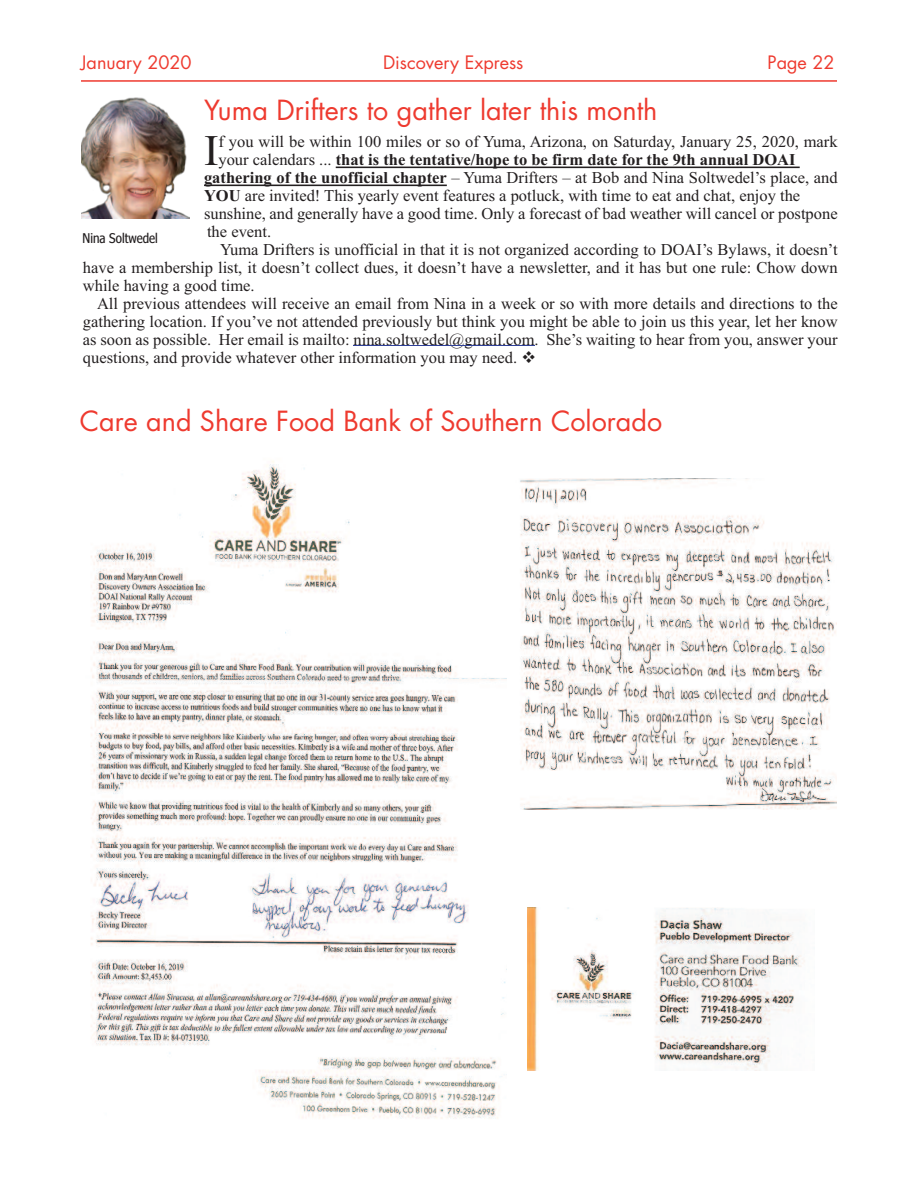
<style>
.page{position:relative;width:918px;height:1188px;background:#fff}
.page>*{position:absolute;margin:0;border:0;box-sizing:border-box;transform-origin:0 0}
.t1{font:43.65px "Times New Roman";color:#231f20}
.t2{font:27px "Futura Std";color:#ee3a2f}
.t3{font:18px "Futura Std";color:#ee3a2f}
.t4{font:16.5px "Times New Roman";color:#231f20}
.t5{font:700 16.5px "Times New Roman";color:#231f20}
.t6{font:13.5px "Nina";color:#231f20}
.s1{font-weight:400}
.s2{font-weight:700}
</style>
<div class="page">
<hr style="left:81px;top:80px;width:756px;height:2px;background:#ee3a2f">
<hr style="left:336px;top:167px;width:464px;height:1px;background:#231f20">
<hr style="left:204px;top:185px;width:243px;height:1px;background:#231f20">
<hr style="left:354px;top:345px;width:181px;height:1px;background:#30419a">
<img style="left:81px;top:97px;width:108px;height:122px">
<img style="left:91px;top:461px;width:415px;height:658px">
<img style="left:520px;top:479px;width:317px;height:331px">
<img style="left:528px;top:908px;width:277px;height:163px">
<p class="t3" style="left:81px;top:54px;width:112px">January 2020</p>
<p class="t3" style="left:383px;top:54px;width:142px">Discovery Express</p>
<p class="t3" style="left:768px;top:54px;width:68px">Page 22</p>
<h2 class="t2" style="left:204px;top:97px;width:455px">Yuma Drifters to gather later this month</h2>
<h1 class="t1" style="left:204px;top:125px;width:16px">I</h1>
<p class="t4" style="left:218px;top:132px;width:621px">f you will be within 100 miles or so of Yuma, Arizona, on Saturday, January 25, 2020, mark</p>
<p class="t5" style="left:218px;top:150px;width:579px"><span class="s1">your calendars ...</span> that is the tentative/hope to be firm date for the 9th annual DOAI</p>
<p class="t4" style="left:204px;top:168px;width:635px"><span class="s2">gathering of the unofficial chapter</span> – Yuma Drifters – at Bob and Nina Soltwedel’s place, and</p>
<p class="t4" style="left:204px;top:186px;width:598px"><span class="s2">YOU</span> are invited! This yearly event features a potluck, with time to eat and chat, enjoy the</p>
<p class="t4" style="left:204px;top:204px;width:635px">sunshine, and generally have a good time. Only a forecast of bad weather will cancel or postpone</p>
<p class="t4" style="left:207px;top:222px;width:66px">the event.</p>
<p class="t4" style="left:220px;top:240px;width:619px">Yuma Drifters is unofficial in that it is not organized according to DOAI’s Bylaws, it doesn’t</p>
<p class="t4" style="left:83px;top:258px;width:756px">have a membership list, it doesn’t collect dues, it doesn’t have a newsletter, and it has but one rule: Chow down</p>
<p class="t4" style="left:83px;top:276px;width:173px">while having a good time.</p>
<p class="t4" style="left:97px;top:294px;width:742px">All previous attendees will receive an email from Nina in a week or so with more details and directions to the</p>
<p class="t4" style="left:83px;top:312px;width:756px">gathering location. If you’ve not attended previously but think you might be able to join us this year, let her know</p>
<p class="t4" style="left:83px;top:330px;width:756px">as soon as possible. Her email is mailto: nina.soltwedel@gmail.com. She’s waiting to hear from you, answer your</p>
<p class="t4" style="left:83px;top:348px;width:455px">questions, and provide whatever other information you may need. ❖</p>
<p class="t6" style="left:83px;top:230px;width:77px">Nina Soltwedel</p>
<h2 class="t2" style="left:80px;top:408px;width:584px">Care and Share Food Bank of Southern Colorado</h2>
</div>
